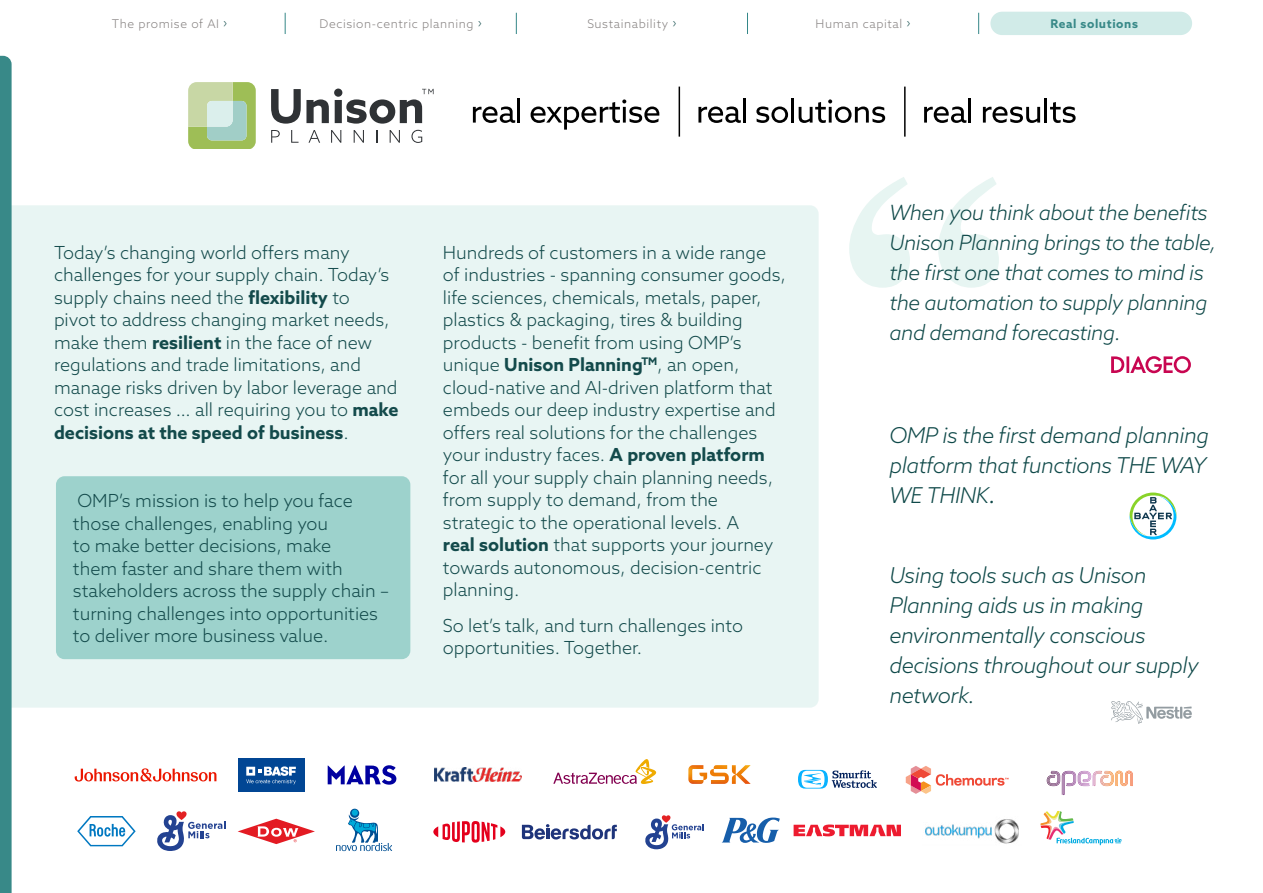
<style>
.page{position:relative;width:1263px;height:893px;background:#fff}
.page>*{position:absolute;margin:0;border:0;box-sizing:border-box;transform-origin:0 0}
.t1{font:700 330px "Times";color:#e7f5f2}
.t2{font:italic 300 21.9px/30px "Azo Sans";letter-spacing:-.02em;color:#0f4949}
.t3{font:italic 300 21px/30px "Azo Sans";letter-spacing:-.02em;color:#0f4949}
.t4{font:300 18px/22.5px "Azo Sans";color:#134a4b}
.t5{font:300 12px "Azo Sans";letter-spacing:.05em;color:#878382}
.t6{font:700 12px "Azo Sans";letter-spacing:.05em;color:#388988}
.s1{color:#0f4949}
.s2{font-weight:700}
.s3{font-size:26.25px}
</style>
<div class="page">
<div style="left:12px;top:205px;width:807px;height:503px;background:#e8f5f3"></div>
<div style="left:0;top:56px;width:12px;height:837px;background:#388988"></div>
<svg style="left:271px;top:130px;width:9px;height:13px"></svg>
<svg style="left:291px;top:130px;width:7px;height:13px"></svg>
<svg style="left:308px;top:130px;width:12px;height:13px"></svg>
<svg style="left:331px;top:130px;width:10px;height:13px"></svg>
<svg style="left:354px;top:130px;width:10px;height:13px"></svg>
<svg style="left:376px;top:130px;width:1px;height:13px"></svg>
<svg style="left:390px;top:130px;width:10px;height:13px"></svg>
<svg style="left:411px;top:130px;width:11px;height:13px"></svg>
<svg style="left:188px;top:82px;width:68px;height:67px"></svg>
<svg style="left:271px;top:89px;width:163px;height:35px"></svg>
<svg style="left:473px;top:107px;width:42px;height:16px"></svg>
<hr style="left:517px;top:98px;width:3px;height:25px;background:#000">
<svg style="left:531px;top:99px;width:128px;height:31px"></svg>
<svg style="left:698px;top:107px;width:43px;height:16px"></svg>
<hr style="left:743px;top:98px;width:3px;height:25px;background:#000">
<svg style="left:756px;top:107px;width:32px;height:16px"></svg>
<hr style="left:791px;top:98px;width:3px;height:25px;background:#000">
<svg style="left:799px;top:99px;width:86px;height:24px"></svg>
<svg style="left:924px;top:107px;width:42px;height:16px"></svg>
<hr style="left:968px;top:98px;width:3px;height:25px;background:#000">
<svg style="left:983px;top:107px;width:57px;height:16px"></svg>
<hr style="left:1044px;top:98px;width:3px;height:25px;background:#000">
<svg style="left:1050px;top:102px;width:25px;height:21px"></svg>
<hr style="left:679px;top:87px;width:1px;height:50px;background:#000">
<hr style="left:904px;top:87px;width:1px;height:50px;background:#000">
<div style="left:56px;top:476px;width:354px;height:183px;background:#9dd2cc;border-radius:9px"></div>
<svg style="left:75px;top:768px;width:141px;height:13px"></svg>
<div style="left:238px;top:758px;width:66px;height:33px;background:#014694"></div>
<svg style="left:246px;top:766px;width:50px;height:18px"></svg>
<svg style="left:328px;top:765px;width:69px;height:20px"></svg>
<svg style="left:77px;top:816px;width:59px;height:30px"></svg>
<svg style="left:157px;top:811px;width:68px;height:40px"></svg>
<svg style="left:336px;top:809px;width:56px;height:42px"></svg>
<img style="left:434px;top:767px;width:88px;height:15px">
<svg style="left:553px;top:759px;width:104px;height:25px"></svg>
<img style="left:688px;top:765px;width:19px;height:19px">
<img style="left:710px;top:765px;width:19px;height:19px">
<img style="left:732px;top:765px;width:19px;height:19px">
<svg style="left:433px;top:821px;width:72px;height:22px"></svg>
<svg style="left:522px;top:824px;width:95px;height:15px"></svg>
<svg style="left:722px;top:818px;width:58px;height:25px"></svg>
<svg style="left:798px;top:770px;width:79px;height:19px"></svg>
<svg style="left:906px;top:766px;width:102px;height:28px"></svg>
<svg style="left:794px;top:824px;width:107px;height:12px"></svg>
<img style="left:925px;top:819px;width:94px;height:25px">
<svg style="left:1040px;top:811px;width:81px;height:34px"></svg>
<svg style="left:1111px;top:356px;width:80px;height:17px"></svg>
<svg style="left:1129px;top:493px;width:47px;height:46px"></svg>
<div style="left:990px;top:12px;width:202px;height:23px;background:#d1ebe8;border-radius:12px"></div>
<svg style="left:1111px;top:701px;width:81px;height:23px"></svg>
<svg style="left:1078px;top:771px;width:55px;height:15px"></svg>
<svg style="left:238px;top:819px;width:77px;height:25px"></svg>
<svg style="left:645px;top:815px;width:59px;height:34px"></svg>
<svg style="left:285px;top:13px;width:1px;height:21px"></svg>
<svg style="left:516px;top:13px;width:1px;height:21px"></svg>
<svg style="left:747px;top:13px;width:1px;height:21px"></svg>
<svg style="left:978px;top:13px;width:1px;height:21px"></svg>
<p class="t5" style="left:112px;top:16px;width:117px">The promise of AI <span class="s1">›</span></p>
<p class="t5" style="left:320px;top:16px;width:164px">Decision-centric planning <span class="s1">›</span></p>
<p class="t5" style="left:587px;top:16px;width:91px">Sustainability <span class="s1">›</span></p>
<p class="t5" style="left:815px;top:16px;width:97px">Human capital <span class="s1">›</span></p>
<p class="t6" style="left:1050px;top:16px;width:89px">Real solutions</p>
<p class="t4" style="left:54px;top:241px;width:346px">Today’s changing world offers many challenges for your supply chain. Today’s supply chains need the <span class="s2">flexibility</span> to<br>pivot to address changing market needs, make them <span class="s2">resilient</span> in the face of new regulations and trade limitations, and manage risks driven by labor leverage and cost increases … all requiring you to <span class="s2">make decisions at the speed of business</span>.</p>
<p class="t4" style="left:443px;top:241px;width:345px">Hundreds of customers in a wide range of industries - spanning consumer goods, life sciences, chemicals, metals, paper, plastics &amp; packaging, tires &amp; building products - benefit from using OMP’s unique <span class="s2">Unison Planning</span><sup>TM</sup>, an open, cloud-native and AI-driven platform that embeds our deep industry expertise and offers real solutions for the challenges your industry faces. <span class="s2">A proven platform </span>for all your supply chain planning needs, from supply to demand, from the strategic to the operational levels. A<br><span class="s2">real solution</span> that supports your journey towards autonomous, decision-centric planning.</p>
<p class="t4" style="left:443px;top:614px;width:302px">So let’s talk, and turn challenges into opportunities. Together.</p>
<p class="t4" style="left:73px;top:489px;width:318px">OMP’s mission is to help you face those challenges, enabling you<br>to make better decisions, make<br>them faster and share them with stakeholders across the supply chain – turning challenges into opportunities to deliver more business value.</p>
<h1 class="t1" style="left:838px;top:-23px;width:166px">“</h1>
<p class="t3" style="left:889px;top:197px;width:329px">When you think about the benefits<br>Unison Planning brings to the table, the first one that comes to mind is the automation to supply planning and demand forecasting.</p>
<p class="t2" style="left:889px;top:420px;width:321px">OMP is the first demand planning platform that functions THE WAY<br>WE THINK<span class="s3">.</span></p>
<p class="t2" style="left:889px;top:560px;width:311px">Using tools such as Unison<br>Planning aids us in making environmentally conscious decisions throughout our supply network.</p>
</div>
